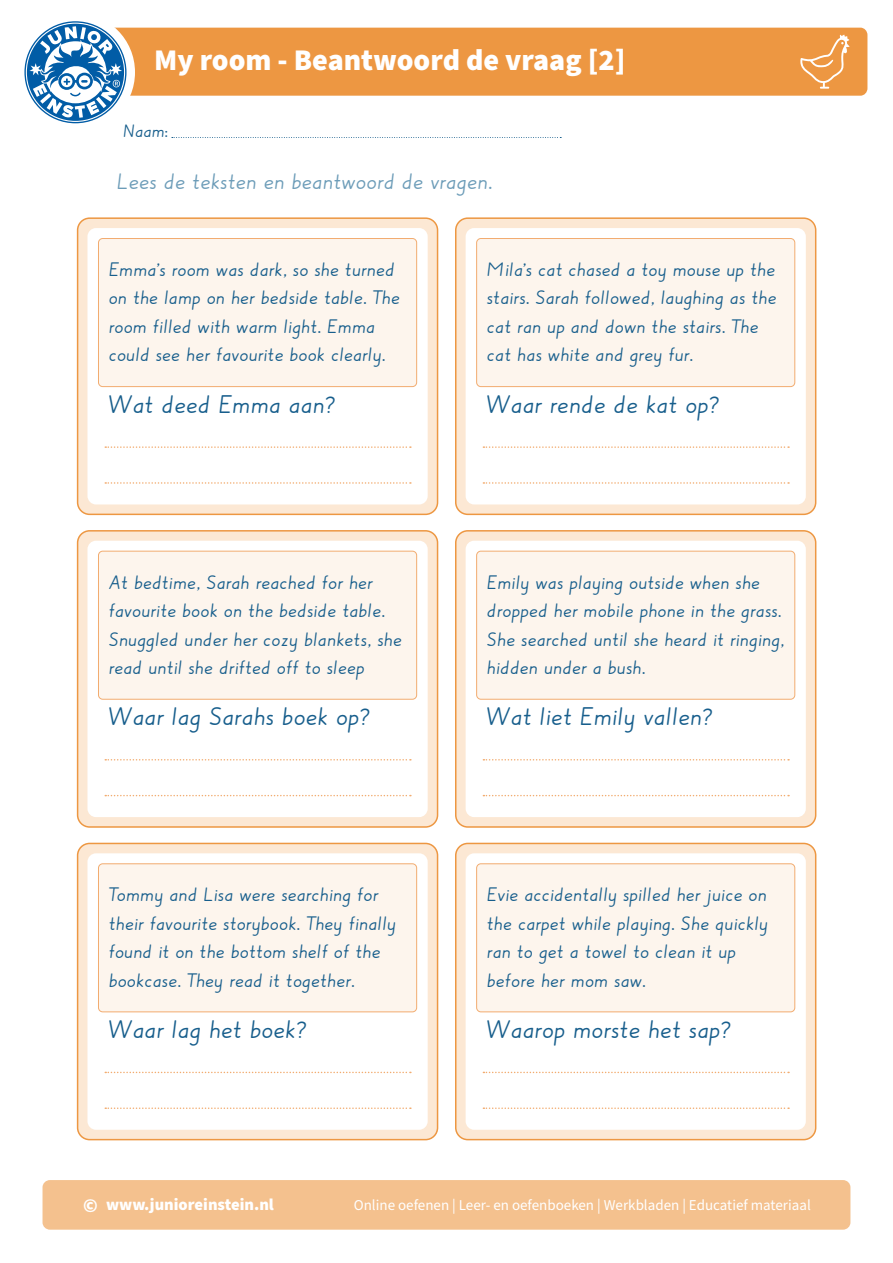
<style>
.page{position:relative;width:893px;height:1263px;background:#fff}
.page>*{position:absolute;margin:0;border:0;box-sizing:border-box;transform-origin:0 0}
.t1{font:900 30px "Source Sans Pro";color:#fff}
.t2{font:25.5px "JE blokletters basis Regular";color:#175e8c}
.t3{font:22.5px "JE blokletters basis Regular";color:#6c9cb8}
.t4{font:19.5px/28.5px "JE blokletters basis Regular";color:#175e8c}
.t5{font:18px "JE blokletters basis Regular";color:#175e8c}
.t6{font:900 16.5px "Source Sans Pro";color:#fff}
.t7{font:15px "Source Sans Pro";color:#fff}
.s1{font-size:19.5px}
</style>
<div class="page">
<div style="left:43px;top:1180px;width:807px;height:50px;background:#f4c18e;border-radius:7px"></div>
<div style="left:106px;top:28px;width:761px;height:68px;background:#ed9742;border-radius:7px"></div>
<div style="left:16px;top:13px;width:119px;height:119px;background:#fff;border-radius:50%"></div>
<svg style="left:24px;top:21px;width:102px;height:102px"></svg>
<svg style="left:800px;top:35px;width:49px;height:54px"></svg>
<svg style="left:172px;top:137px;width:389px;height:1px"></svg>
<div style="left:78px;top:218px;width:360px;height:296px;background:#fce8d4;border-radius:12px"></div>
<div style="left:77px;top:217px;width:361px;height:298px;border:2px solid #ed9742;border-radius:12px"></div>
<div style="left:456px;top:531px;width:360px;height:296px;background:#fce8d4;border-radius:12px"></div>
<div style="left:455px;top:530px;width:361px;height:298px;border:2px solid #ed9742;border-radius:12px"></div>
<div style="left:456px;top:218px;width:360px;height:296px;background:#fce8d4;border-radius:12px"></div>
<div style="left:455px;top:217px;width:361px;height:298px;border:2px solid #ed9742;border-radius:12px"></div>
<div style="left:78px;top:531px;width:360px;height:296px;background:#fce8d4;border-radius:12px"></div>
<div style="left:77px;top:530px;width:361px;height:298px;border:2px solid #ed9742;border-radius:12px"></div>
<div style="left:466px;top:541px;width:340px;height:276px;background:#fff;border-radius:9px"></div>
<div style="left:456px;top:843px;width:360px;height:296px;background:#fce8d4;border-radius:12px"></div>
<div style="left:455px;top:843px;width:361px;height:297px;border:2px solid #ed9742;border-radius:12px"></div>
<div style="left:87px;top:228px;width:341px;height:276px;background:#fff;border-radius:9px"></div>
<div style="left:477px;top:551px;width:318px;height:148px;background:#fdf5ed;border-radius:4px"></div>
<div style="left:476px;top:551px;width:319px;height:149px;border:1px solid #f2ac70;border-radius:4px"></div>
<div style="left:78px;top:843px;width:360px;height:296px;background:#fce8d4;border-radius:12px"></div>
<div style="left:77px;top:843px;width:361px;height:297px;border:2px solid #ed9742;border-radius:12px"></div>
<div style="left:466px;top:228px;width:340px;height:276px;background:#fff;border-radius:9px"></div>
<svg style="left:483px;top:795px;width:306px;height:1px"></svg>
<div style="left:466px;top:853px;width:340px;height:277px;background:#fff;border-radius:9px"></div>
<div style="left:98px;top:238px;width:319px;height:149px;background:#fdf5ed;border-radius:4px"></div>
<div style="left:98px;top:238px;width:319px;height:149px;border:1px solid #f2ac70;border-radius:4px"></div>
<svg style="left:483px;top:759px;width:306px;height:1px"></svg>
<div style="left:87px;top:541px;width:341px;height:276px;background:#fff;border-radius:9px"></div>
<div style="left:477px;top:238px;width:318px;height:149px;background:#fdf5ed;border-radius:4px"></div>
<div style="left:476px;top:238px;width:319px;height:149px;border:1px solid #f2ac70;border-radius:4px"></div>
<div style="left:477px;top:864px;width:318px;height:148px;background:#fdf5ed;border-radius:4px"></div>
<div style="left:476px;top:863px;width:319px;height:149px;border:1px solid #f2ac70;border-radius:4px"></div>
<svg style="left:105px;top:482px;width:306px;height:2px"></svg>
<svg style="left:483px;top:482px;width:306px;height:2px"></svg>
<div style="left:87px;top:853px;width:341px;height:277px;background:#fff;border-radius:9px"></div>
<div style="left:98px;top:551px;width:319px;height:148px;background:#fdf5ed;border-radius:4px"></div>
<div style="left:98px;top:551px;width:319px;height:149px;border:1px solid #f2ac70;border-radius:4px"></div>
<svg style="left:105px;top:446px;width:306px;height:2px"></svg>
<svg style="left:483px;top:1107px;width:306px;height:2px"></svg>
<svg style="left:483px;top:446px;width:306px;height:2px"></svg>
<svg style="left:483px;top:1072px;width:306px;height:1px"></svg>
<div style="left:98px;top:864px;width:319px;height:148px;background:#fdf5ed;border-radius:4px"></div>
<div style="left:98px;top:863px;width:319px;height:149px;border:1px solid #f2ac70;border-radius:4px"></div>
<svg style="left:105px;top:795px;width:306px;height:1px"></svg>
<svg style="left:105px;top:1107px;width:306px;height:2px"></svg>
<svg style="left:105px;top:1072px;width:306px;height:1px"></svg>
<svg style="left:105px;top:759px;width:306px;height:1px"></svg>
<p class="t1" style="left:154px;top:40px;width:473px">My room - Beantwoord de vraag [2]</p>
<p class="t5" style="left:123px;top:124px;width:46px">Naam:</p>
<p class="t3" style="left:117px;top:173px;width:377px">Lees de teksten en beantwoord de vragen.</p>
<p class="t4" style="left:109px;top:258px;width:293px">Emma’s room was dark, so she turned on the lamp on her bedside table. The room filled with warm light. Emma could see her favourite book clearly.</p>
<p class="t2" style="left:109px;top:394px;width:229px">Wat deed Emma aan?</p>
<p class="t4" style="left:109px;top:570px;width:295px">At bedtime, Sarah reached for her favourite book on the bedside table.<br>Snuggled under her cozy blankets, she read until she drifted off to sleep</p>
<p class="t2" style="left:109px;top:707px;width:264px">Waar lag Sarahs boek op?</p>
<p class="t4" style="left:109px;top:883px;width:289px">Tommy and Lisa were searching for their favourite storybook. They finally found it on the bottom shelf of the bookcase. They read it together.</p>
<p class="t2" style="left:109px;top:1020px;width:201px">Waar lag het boek?</p>
<p class="t4" style="left:487px;top:258px;width:291px">Mila’s cat chased a toy mouse up the stairs. Sarah followed, laughing as the cat ran up and down the stairs. The cat has white and grey fur.</p>
<p class="t2" style="left:487px;top:394px;width:235px">Waar rende de kat op?</p>
<p class="t4" style="left:487px;top:570px;width:299px">Emily was playing outside when she dropped her mobile phone in the grass.<br>She searched until she heard it ringing, hidden under a bush.</p>
<p class="t2" style="left:487px;top:707px;width:229px">Wat liet Emily vallen?</p>
<p class="t4" style="left:487px;top:883px;width:283px">Evie accidentally spilled her juice on the carpet while playing. She quickly ran to get a towel to clean it up before her mom saw.</p>
<p class="t2" style="left:487px;top:1020px;width:247px">Waarop morste het sap?</p>
<p class="t6" style="left:83px;top:1193px;width:192px"><span class="s1">©</span> www.junioreinstein.nl</p>
<p class="t7" style="left:354px;top:1195px;width:458px">Online oefenen | Leer- en oefenboeken | Werkbladen | Educatief materiaal</p>
</div>
